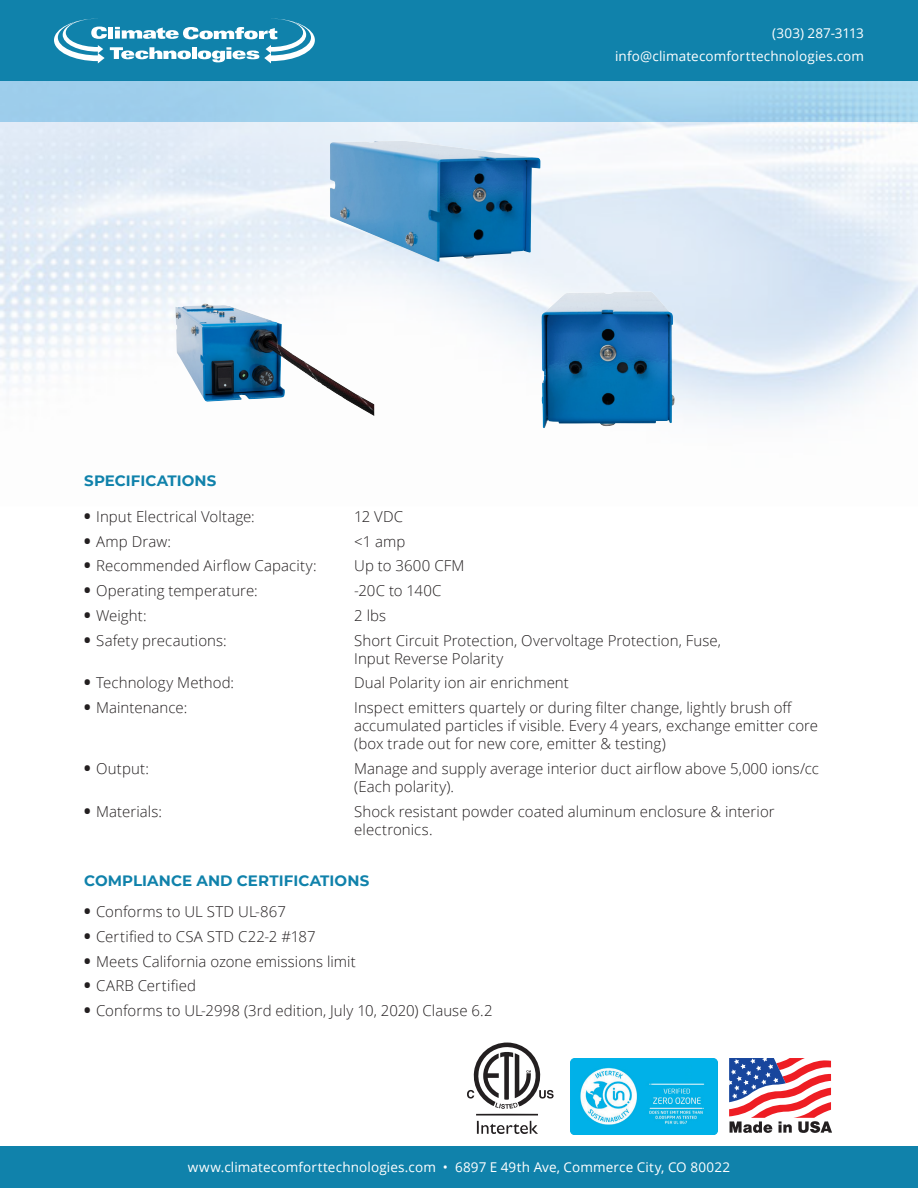
<style>
.page{position:relative;width:918px;height:1188px;background:#fff}
.page>*{position:absolute;margin:0;border:0;box-sizing:border-box;transform-origin:0 0}
.t1{font:300 15px/18px "Open Sans";letter-spacing:.005em;color:#231f20}
.Paragraph_Header{font:700 15px "Montserrat";letter-spacing:.005em;color:#1082ab}
.t2{font:13.5px/23px "Open Sans";letter-spacing:.01em;color:#fff;text-align:right}
.s1{font-weight:800;font-size:16.5px}
</style>
<div class="page">
<img style="left:0;top:0;width:918px;height:1147px">
<div style="left:0;top:1147px;width:918px;height:41px;background:#1082ab"></div>
<div style="left:0;top:81px;width:917px;height:41px;background:#a2d2ed"></div>
<div style="left:0;top:0;width:917px;height:81px;background:#1082ab"></div>
<svg style="left:54px;top:19px;width:261px;height:44px"></svg>
<img style="left:541px;top:292px;width:134px;height:136px">
<img style="left:175px;top:304px;width:164px;height:98px">
<img style="left:330px;top:141px;width:210px;height:121px">
<img style="left:571px;top:1058px;width:147px;height:76px">
<svg style="left:729px;top:1058px;width:103px;height:75px"></svg>
<svg style="left:467px;top:1043px;width:87px;height:91px"></svg>
<p class="Paragraph_Header" style="left:84px;top:469px;width:134px">SPECIFICATIONS</p>
<p class="t2" style="left:615px;top:21px;width:250px">(303) 287-3113 info@climatecomforttechnologies.com</p>
<p class="t1" style="left:84px;top:507px;width:172px"><span class="s1">•</span> Input Electrical Voltage:</p>
<p class="t1" style="left:354px;top:507px;width:50px">12 VDC</p>
<p class="t1" style="left:84px;top:532px;width:88px"><span class="s1">•</span> Amp Draw:</p>
<p class="t1" style="left:354px;top:532px;width:53px">&lt;1 amp</p>
<p class="t1" style="left:84px;top:557px;width:234px"><span class="s1">•</span> Recommended Airflow Capacity:</p>
<p class="t1" style="left:354px;top:557px;width:112px">Up to 3600 CFM</p>
<p class="t1" style="left:84px;top:581px;width:175px"><span class="s1">•</span> Operating temperature:</p>
<p class="t1" style="left:354px;top:581px;width:89px">-20C to 140C</p>
<p class="t1" style="left:84px;top:606px;width:64px"><span class="s1">•</span> Weight:</p>
<p class="t1" style="left:354px;top:606px;width:33px">2 lbs</p>
<p class="t1" style="left:84px;top:631px;width:144px"><span class="s1">•</span> Safety precautions:</p>
<p class="t1" style="left:354px;top:631px;width:368px">Short Circuit Protection, Overvoltage Protection, Fuse,<br>Input Reverse Polarity</p>
<p class="t1" style="left:84px;top:674px;width:151px"><span class="s1">•</span> Technology Method:</p>
<p class="t1" style="left:354px;top:674px;width:216px">Dual Polarity ion air enrichment</p>
<p class="t1" style="left:84px;top:698px;width:105px"><span class="s1">•</span> Maintenance:</p>
<p class="t1" style="left:354px;top:698px;width:465px">Inspect emitters quartely or during filter change, lightly brush off accumulated particles if visible. Every 4 years, exchange emitter core (box trade out for new core, emitter &amp; testing)</p>
<p class="t1" style="left:84px;top:759px;width:66px"><span class="s1">•</span> Output:</p>
<p class="t1" style="left:354px;top:759px;width:466px">Manage and supply average interior duct airflow above 5,000 ions/cc (Each polarity).</p>
<p class="t1" style="left:84px;top:802px;width:79px"><span class="s1">•</span> Materials:</p>
<p class="t1" style="left:354px;top:802px;width:422px">Shock resistant powder coated aluminum enclosure &amp; interior electronics.</p>
<p class="Paragraph_Header" style="left:84px;top:870px;width:287px">COMPLIANCE AND CERTIFICATIONS</p>
<p class="t1" style="left:84px;top:902px;width:203px"><span class="s1">•</span> Conforms to UL STD UL-867</p>
<p class="t1" style="left:84px;top:927px;width:233px"><span class="s1">•</span> Certified to CSA STD C22-2 #187</p>
<p class="t1" style="left:84px;top:952px;width:273px"><span class="s1">•</span> Meets California ozone emissions limit</p>
<p class="t1" style="left:84px;top:976px;width:113px"><span class="s1">•</span> CARB Certified</p>
<p class="t1" style="left:84px;top:1001px;width:410px"><span class="s1">•</span> Conforms to UL-2998 (3rd edition, July 10, 2020) Clause 6.2</p>
<p class="t2" style="left:188px;top:1156px;width:544px">www.climatecomforttechnologies.com • 6897 E 49th Ave, Commerce City, CO 80022</p>
</div>
